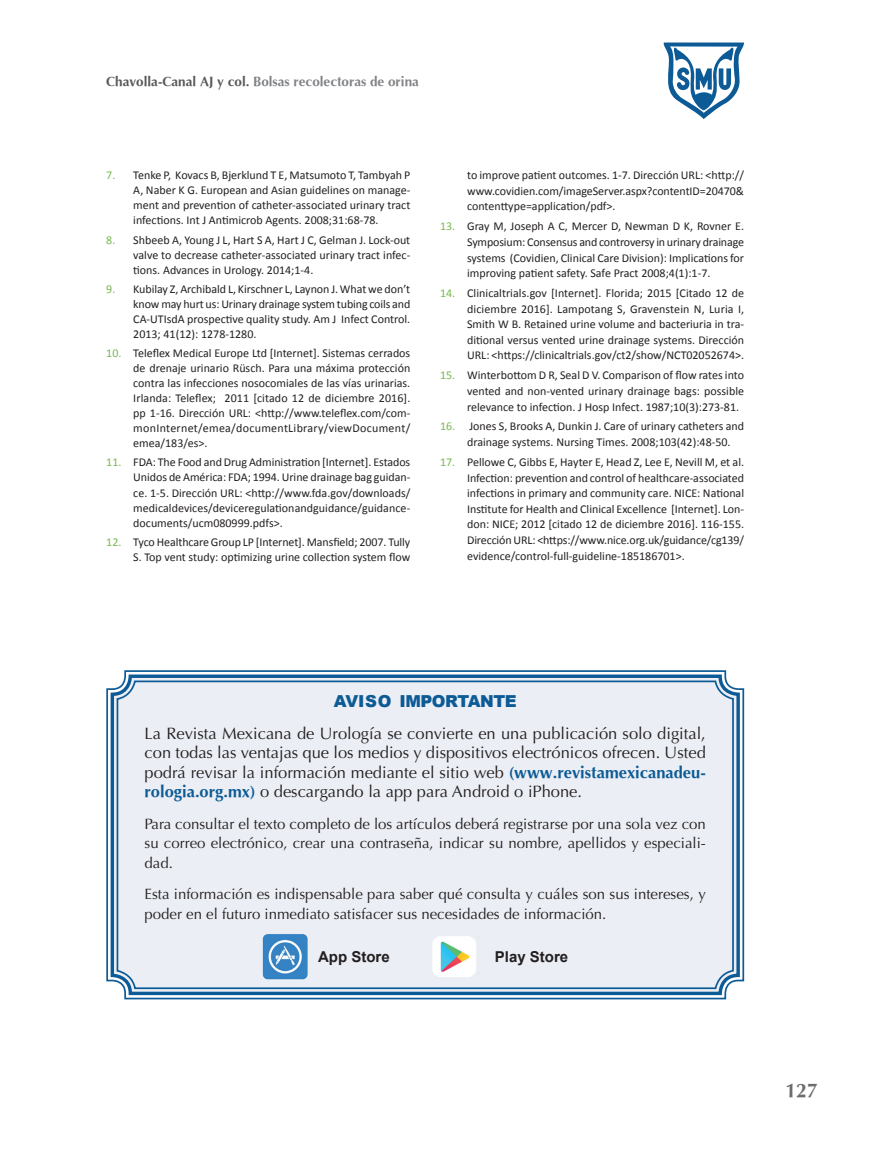
<style>
.page{position:relative;width:893px;height:1149px;background:#fff}
.page>*{position:absolute;margin:0;border:0;box-sizing:border-box;transform-origin:0 0}
.t1{font:700 19.5px "Optima";color:#6c6d70}
.t2{font:16.5px/19.5px "Optima";color:#231f20;text-align:justify}
.Texto{font:900 16.5px "Arial";letter-spacing:-.03em;color:#0d5b96}
.t3{font:15px/19.5px "Optima";color:#231f20;text-align:justify}
.t4{font:700 15px "Arial";color:#231f20}
.t5{font:700 13.5px "Optima";color:#808285}
.t6{font:12px/15px "Calibri";color:#231f20;text-align:justify}
.s1{color:#57585a}
.s2{color:#77b850}
.s3{font-weight:700;color:#0d5b96}
</style>
<div class="page">
<div style="left:106px;top:670px;width:639px;height:329px;background:#ebeef4"></div>
<div style="left:111px;top:674px;width:629px;height:320px;border:3px solid #0d5b96;border-radius:18px"></div>
<div style="left:117px;top:680px;width:617px;height:308px;border:2px solid #0d5b96;border-radius:17px"></div>
<img style="left:263px;top:933px;width:46px;height:46px">
<img style="left:430px;top:933px;width:49px;height:46px">
<svg style="left:663px;top:42px;width:81px;height:77px"></svg>
<p class="t5" style="left:106px;top:74px;width:314px"><span class="s1">Chavolla-Canal AJ y col.</span> Bolsas recolectoras de orina</p>
<p class="t6" style="left:133px;top:168px;width:279px;text-indent:-27px"><span class="s2">7.</span> Tenke P, Kovacs B, Bjerklund T E, Matsumoto T, Tambyah P A, Naber K G. European and Asian guidelines on manage&shy;ment and prevention of catheter-associated urinary tract infections. Int J Antimicrob Agents. 2008;31:68-78.</p>
<p class="t6" style="left:133px;top:232px;width:279px;text-indent:-27px"><span class="s2">8.</span> Shbeeb A, Young J L, Hart S A, Hart J C, Gelman J. Lock-out valve to decrease catheter-associated urinary tract infec&shy;tions. Advances in Urology. 2014;1-4.</p>
<p class="t6" style="left:133px;top:281px;width:279px;text-indent:-27px"><span class="s2">9.</span> Kubilay Z, Archibald L, Kirschner L, Laynon J. What we don’t know may hurt us: Urinary drainage system tubing coils and CA-UTIsdA prospective quality study. Am J Infect Control.<br>2013; 41(12): 1278-1280.</p>
<p class="t6" style="left:133px;top:345px;width:279px;text-indent:-27px"><span class="s2">10.</span> Teleflex Medical Europe Ltd [Internet]. Sistemas cerrados de drenaje urinario Rüsch. Para una máxima protección contra las infecciones nosocomiales de las vías urinarias.<br>Irlanda: Teleflex; 2011 [citado 12 de diciembre 2016]. pp 1-16. Dirección URL: &lt;http://www.teleflex.com/com&shy;monInternet/emea/documentLibrary/viewDocument/ emea/183/es&gt;.</p>
<p class="t6" style="left:133px;top:455px;width:279px;text-indent:-27px"><span class="s2">11.</span> FDA: The Food and Drug Administration [Internet]. Estados Unidos de América: FDA; 1994. Urine drainage bag guidan&shy;ce. 1-5. Dirección URL: &lt;http://www.fda.gov/downloads/ medicaldevices/deviceregulationandguidance/guidance&shy;documents/ucm080999.pdfs&gt;.</p>
<p class="t6" style="left:106px;top:534px;width:306px;text-align:right"><span class="s2">12.</span> Tyco Healthcare Group LP [Internet]. Mansfield; 2007. Tully<br>S. Top vent study: optimizing urine collection system flow</p>
<p class="t6" style="left:467px;top:167px;width:279px;line-height:15.6px">to improve patient outcomes. 1-7. Dirección URL: &lt;http:// www.covidien.com/imageServer.aspx?contentID=20470&amp; contenttype=application/pdf&gt;.</p>
<p class="t6" style="left:467px;top:218px;width:279px;line-height:15.6px;text-indent:-27px"><span class="s2">13.</span> Gray M, Joseph A C, Mercer D, Newman D K, Rovner E.<br>Symposium: Consensus and controversy in urinary drainage systems (Covidien, Clinical Care Division): Implications for improving patient safety. Safe Pract 2008;4(1):1-7.</p>
<p class="t6" style="left:467px;top:285px;width:279px;line-height:15.6px;text-indent:-27px"><span class="s2">14.</span> Clinicaltrials.gov [Internet]. Florida; 2015 [Citado 12 de diciembre 2016]. Lampotang S, Gravenstein N, Luria I, Smith W B. Retained urine volume and bacteriuria in tra&shy;ditional versus vented urine drainage systems. Dirección URL: &lt;https://clinicaltrials.gov/ct2/show/NCT02052674&gt;.</p>
<p class="t6" style="left:467px;top:367px;width:279px;line-height:15.6px;text-indent:-27px"><span class="s2">15.</span> Winterbottom D R, Seal D V. Comparison of flow rates into vented and non-vented urinary drainage bags: possible relevance to infection. J Hosp Infect. 1987;10(3):273-81.</p>
<p class="t6" style="left:467px;top:418px;width:278px;line-height:15.6px;text-indent:-27px"><span class="s2">16.</span> Jones S, Brooks A, Dunkin J. Care of urinary catheters and drainage systems. Nursing Times. 2008;103(42):48-50.</p>
<p class="t6" style="left:467px;top:454px;width:279px;line-height:15.6px;text-indent:-27px"><span class="s2">17.</span> Pellowe C, Gibbs E, Hayter E, Head Z, Lee E, Nevill M, et al.<br>Infection: prevention and control of healthcare-associated infections in primary and community care. NICE: National Institute for Health and Clinical Excellence [Internet]. Lon&shy;don: NICE; 2012 [citado 12 de diciembre 2016]. 116-155.<br>Dirección URL: &lt;https://www.nice.org.uk/guidance/cg139/ evidence/control-full-guideline-185186701&gt;.</p>
<p class="Texto" style="left:334px;top:688px;width:184px">AVISO IMPORTANTE</p>
<p class="t2" style="left:145px;top:723px;width:563px">La Revista Mexicana de Urología se convierte en una publicación solo digital, con todas las ventajas que los medios y dispositivos electrónicos ofrecen. Usted podrá revisar la información mediante el sitio web <span class="s3">(www.revistamexicanadeu&shy;rologia.org.mx)</span> o descargando la app para Android o iPhone.</p>
<p class="t3" style="left:145px;top:814px;width:563px">Para consultar el texto completo de los artículos deberá registrarse por una sola vez con su correo electrónico, crear una contraseña, indicar su nombre, apellidos y especiali&shy;dad.</p>
<p class="t3" style="left:145px;top:884px;width:563px">Esta información es indispensable para saber qué consulta y cuáles son sus intereses, y poder en el futuro inmediato satisfacer sus necesidades de información.</p>
<p class="t4" style="left:318px;top:946px;width:73px">App Store</p>
<p class="t4" style="left:495px;top:946px;width:75px">Play Store</p>
<h1 class="t1" style="left:785px;top:1079px;width:34px">127</h1>
</div>
